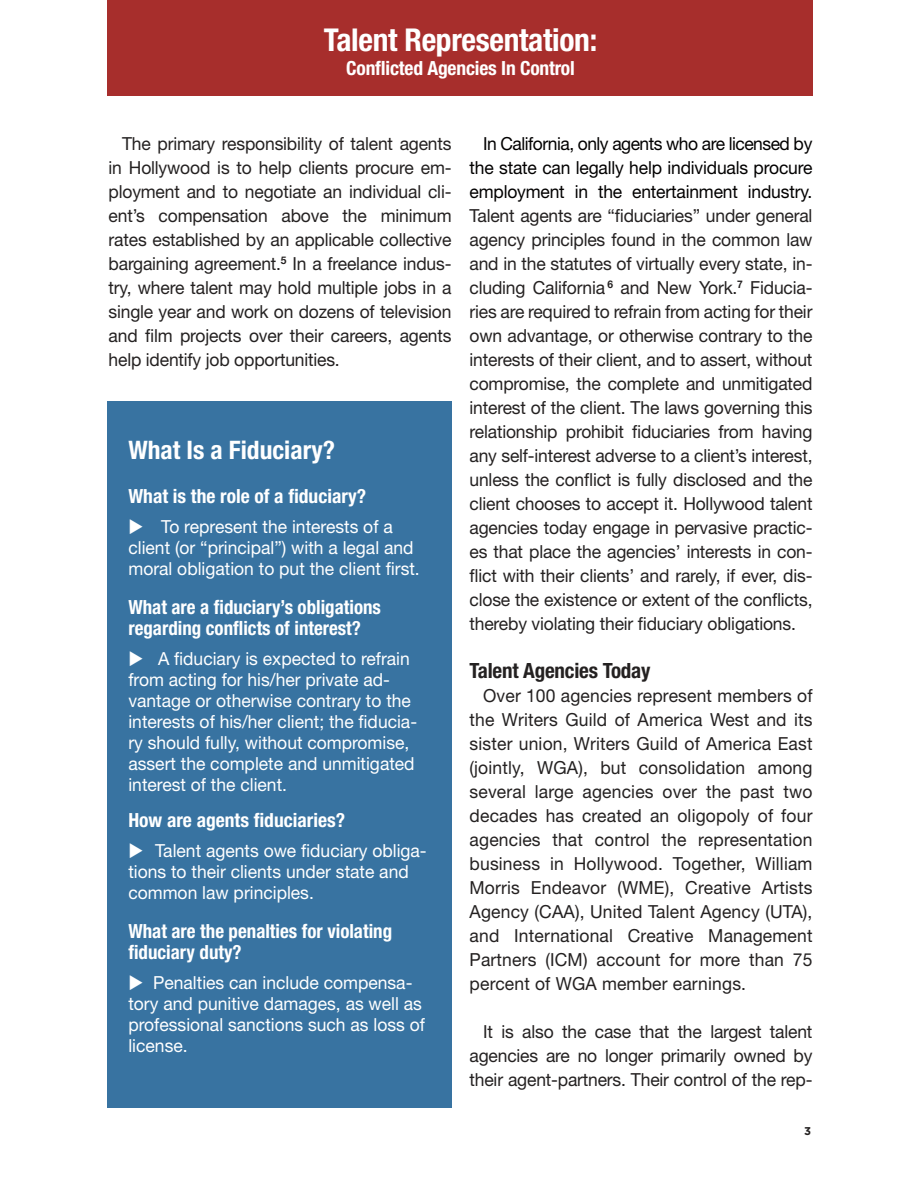
<style>
.page{position:relative;width:920px;height:1192px;background:#fff}
.page>*{position:absolute;margin:0;border:0;box-sizing:border-box;transform-origin:0 0}
.SUBHEADS{font:700 condensed 31.5px "Helvetica Neue";letter-spacing:-.01em;color:#fff}
.SUBHEADS-2{font:700 condensed 25.5px "Helvetica Neue";color:#fff}
.SUBHEADS-3{font:700 condensed 21px "Helvetica Neue";letter-spacing:-.01em;color:#242121}
.BODY_COPY{font:700 condensed 19.5px/21px "Helvetica Neue";color:#fff}
.SUBHEADS-4{font:700 condensed 19.5px "Helvetica Neue";letter-spacing:-.01em;color:#fff}
.QUESTIONS_HEADS{font:700 condensed 19.5px "Helvetica Neue";color:#fff}
.BODY_COPY-2{font:18px/24px "Helvetica Neue";letter-spacing:-.01em;color:#242121;text-align:justify}
.BODY_COPY-3{font:18px/21px "Helvetica Neue";color:#fff}
.t1{font:700 11.25px "Gotham";color:#242121}
.s1{color:#020000}
</style>
<div class="page">
<div style="left:107px;top:401px;width:344px;height:707px;background:#3873a1"></div>
<div style="left:107px;top:0;width:705px;height:96px;background:#a72e2c"></div>
<p class="SUBHEADS" style="left:324px;top:20px;width:275px">Talent Representation:</p>
<p class="SUBHEADS-4" style="left:346px;top:56px;width:230px">Conflicted Agencies In Control</p>
<p class="BODY_COPY-2" style="left:108px;top:131px;width:344px;text-indent:14px">The primary responsibility of talent agents in Hollywood is to help clients procure em&shy;ployment and to negotiate an individual cli&shy;ent’s compensation above the minimum rates established by an applicable collective bargaining agreement.<sup>5</sup> In a freelance indus&shy;try, where talent may hold multiple jobs in a single year and work on dozens of television and film projects over their careers, agents help identify job opportunities.</p>
<p class="BODY_COPY-2" style="left:469px;top:131px;width:344px;text-indent:14px"><span class="s1">In California, only agents who are licensed by the state can legally help individuals procure employment in the entertainment industry.<br></span>Talent agents are “fiduciaries” under general agency principles found in the common law and in the statutes of virtually every state, in&shy;cluding California <sup>6</sup> and New York.<sup>7</sup> Fiducia&shy;ries are required to refrain from acting for their own advantage, or otherwise contrary to the interests of their client, and to assert, without compromise, the complete and unmitigated interest of the client. The laws governing this relationship prohibit fiduciaries from having any self-interest adverse to a client’s interest, unless the conflict is fully disclosed and the client chooses to accept it. Hollywood talent agencies today engage in pervasive practic&shy;es that place the agencies’ interests in con&shy;flict with their clients’ and rarely, if ever, dis&shy;close the existence or extent of the conflicts, thereby violating their fiduciary obligations.</p>
<p class="SUBHEADS-3" style="left:469px;top:658px;width:182px">Talent Agencies Today</p>
<p class="BODY_COPY-2" style="left:469px;top:683px;width:344px;text-indent:14px">Over 100 agencies represent members of the Writers Guild of America West and its sister union, Writers Guild of America East (jointly, WGA), but consolidation among several large agencies over the past two decades has created an oligopoly of four agencies that control the representation business in Hollywood. Together, William Morris Endeavor (WME), Creative Artists Agency (CAA), United Talent Agency (UTA), and International Creative Management Partners (ICM) account for more than 75 percent of WGA member earnings.</p>
<p class="BODY_COPY-2" style="left:469px;top:1019px;width:344px;text-indent:14px">It is also the case that the largest talent agencies are no longer primarily owned by their agent-partners. Their control of the rep-</p>
<p class="SUBHEADS-2" style="left:128px;top:435px;width:208px">What Is a Fiduciary?</p>
<p class="BODY_COPY" style="left:128px;top:485px;width:239px">What is the role of a fiduciary?</p>
<p class="BODY_COPY-3" style="left:128px;top:516px;width:293px">◆ To represent the interests of a client (or “principal”) with a legal and moral obligation to put the client first.</p>
<p class="BODY_COPY" style="left:128px;top:596px;width:254px">What are a fiduciary’s obligations</p>
<p class="BODY_COPY" style="left:128px;top:617px;width:234px">regarding conflicts of interest?</p>
<p class="BODY_COPY-3" style="left:128px;top:648px;width:290px">◆ A fiduciary is expected to refrain from acting for his/her private ad&shy;vantage or otherwise contrary to the interests of his/her client; the fiducia&shy;ry should fully, without compromise, assert the complete and unmitigated interest of the client.</p>
<p class="QUESTIONS_HEADS" style="left:128px;top:808px;width:218px">How are agents fiduciaries?</p>
<p class="BODY_COPY-3" style="left:128px;top:840px;width:300px">◆ Talent agents owe fiduciary obliga&shy;tions to their clients under state and common law principles.</p>
<p class="BODY_COPY" style="left:128px;top:920px;width:265px">What are the penalties for violating fiduciary duty?</p>
<p class="BODY_COPY-3" style="left:128px;top:972px;width:298px">◆ Penalties can include compensa&shy;tory and punitive damages, as well as professional sanctions such as loss of license.</p>
<p class="t1" style="left:804px;top:1123px;width:8px">3</p>
</div>
